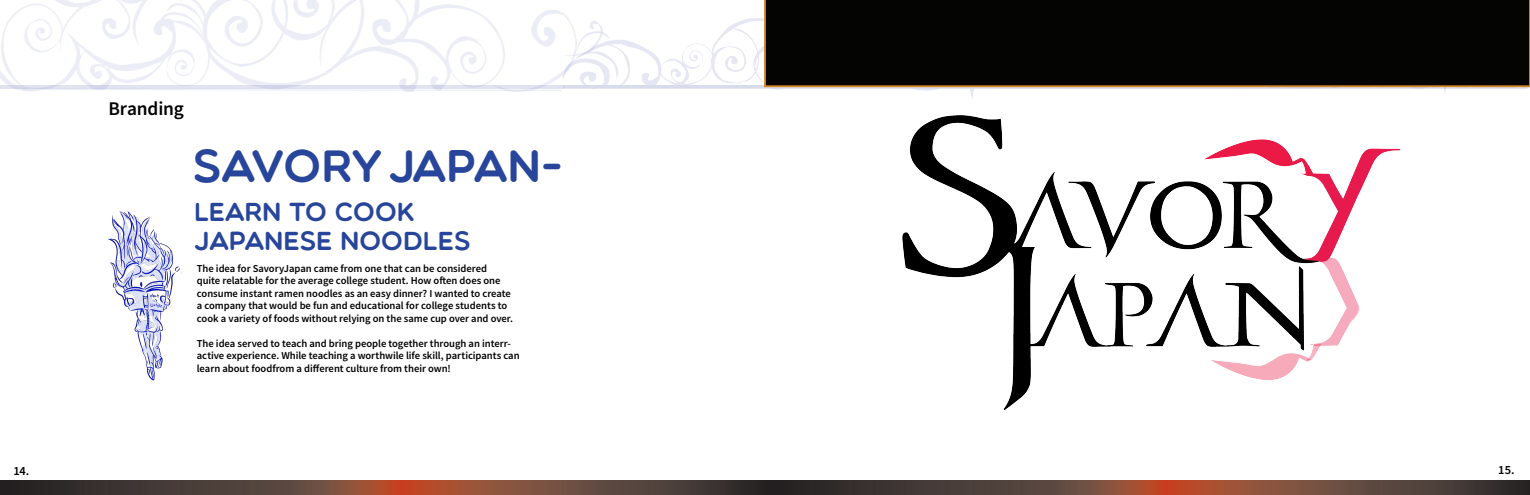
<style>
.page{position:relative;width:1530px;height:495px;background:#fff}
.page>*{position:absolute;margin:0;border:0;box-sizing:border-box;transform-origin:0 0}
.headertextsubsection{font:45.62px "Multicolore";color:#27459b}
.subheadsectiondetail{font:26.25px/29.4px "Multicolore";color:#27459b}
.subsectionlabels{font:19.38px "Source Sans Variable";letter-spacing:-.01em;color:#000}
.t1{font:12.5px "Source Sans Variable";color:#000}
.Main_paragraph_text{font:10.62px/12.5px "Source Sans Variable";letter-spacing:-.005em;color:#000}
</style>
<div class="page">
<img style="left:545px;top:9px;width:318px;height:82px">
<hr style="left:0;top:85px;width:1435px;height:3px;background:#7d85c1">
<svg style="left:1412px;top:87px;width:114px;height:2px"></svg>
<hr style="left:1435px;top:85px;width:94px;height:3px;background:#7d85c1">
<img style="left:108px;top:210px;width:74px;height:171px">
<svg style="left:765px;top:480px;width:765px;height:15px;background:#604136"></svg>
<svg style="left:0;top:480px;width:765px;height:15px;background:#604136"></svg>
<div style="left:764px;top:0;width:766px;height:87px;background:#040503"></div>
<img style="left:863px;top:61px;width:549px;height:349px">
<p class="subsectionlabels" style="left:108px;top:96px;width:77px">Branding</p>
<p class="headertextsubsection" style="left:193px;top:139px;width:372px">SAVORY JAPAN-</p>
<p class="subheadsectiondetail" style="left:194px;top:196px;width:278px">LEARN TO COOK<br>JAPANESE NOODLES</p>
<p class="Main_paragraph_text" style="left:197px;top:262px;width:318px">The idea for SavoryJapan came from one that can be considered quite relatable for the average college student. How often does one consume instant ramen noodles as an easy dinner? I wanted to create a company that would be fun and educational for college students to cook a variety of foods without relying on the same cup over and over.</p>
<p class="Main_paragraph_text" style="left:197px;top:337px;width:324px">The idea served to teach and bring people together through an interr&shy;active experience. While teaching a worthwile life skill, participants can learn about foodfrom a different culture from their own!</p>
<p class="t1" style="left:14px;top:463px;width:17px">14.</p>
<p class="t1" style="left:1498px;top:463px;width:18px">15.</p>
</div>
